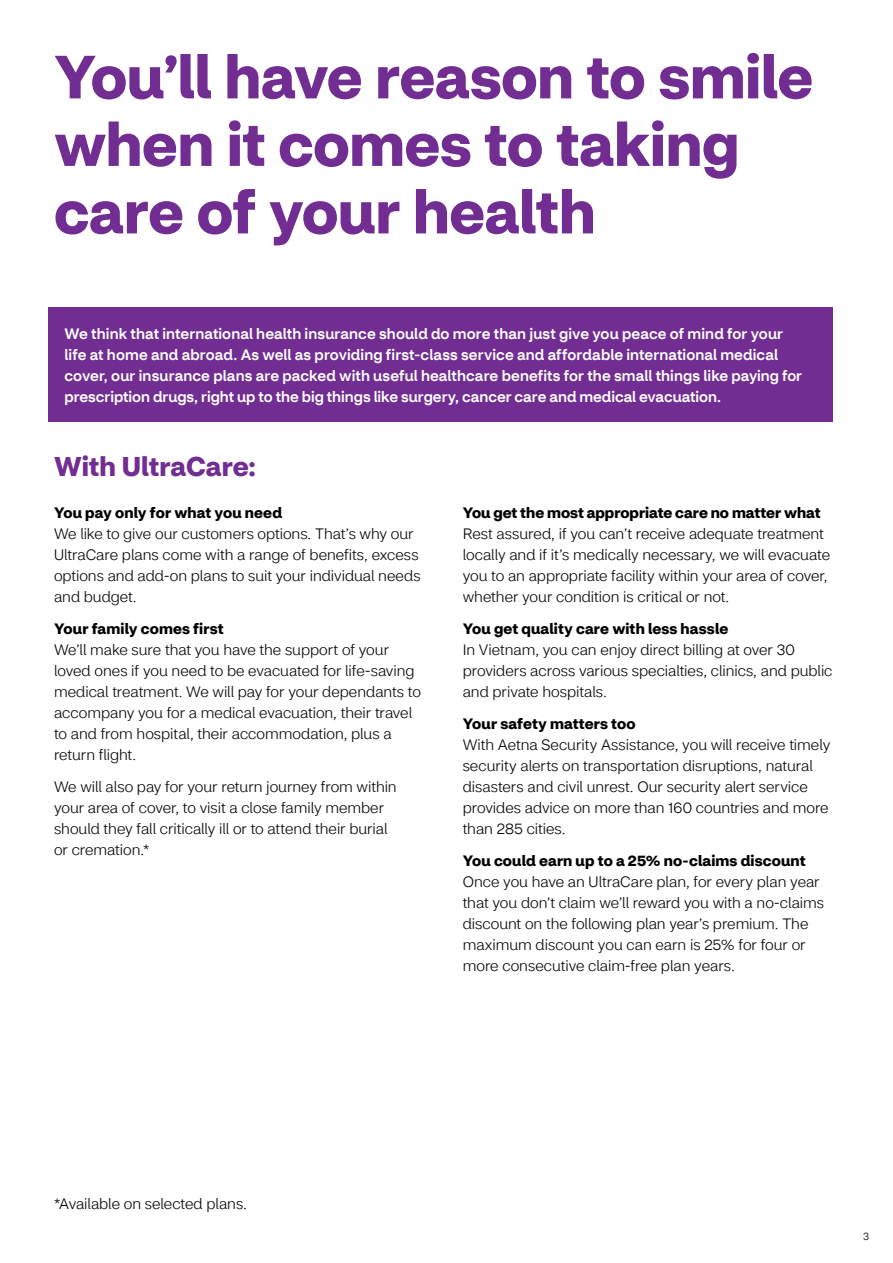
<style>
.page{position:relative;width:893px;height:1263px;background:#fff}
.page>*{position:absolute;margin:0;border:0;box-sizing:border-box;transform-origin:0 0}
.t1{font:700 60px/67.5px "CVS Health Sans";letter-spacing:-.005em;color:#712d91}
.t2{font:700 27px "CVS Health Sans";color:#712d91}
.t3{font:300 15px/21px "CVS Health Sans";color:#000}
.t4{font:500 15px/21px "CVS Health Sans";letter-spacing:.01em;color:#fff}
.t5{font:700 15px "CVS Health Sans";letter-spacing:.005em;color:#000}
.t6{font:300 10.5px "CVS Health Sans";color:#000}
</style>
<div class="page">
<div style="left:48px;top:307px;width:785px;height:115px;background:#712d91"></div>
<h2 class="t1" style="left:54px;top:44px;width:761px">You’ll have reason to smile when it comes to taking care of your health</h2>
<p class="t4" style="left:64px;top:323px;width:739px">We think that international health insurance should do more than just give you peace of mind for your life at home and abroad. As well as providing first-class service and affordable international medical cover, our insurance plans are packed with useful healthcare benefits for the small things like paying for prescription drugs, right up to the big things like surgery, cancer care and medical evacuation.</p>
<h3 class="t2" style="left:54px;top:449px;width:204px">With UltraCare:</h3>
<h4 class="t5" style="left:54px;top:504px;width:230px">You pay only for what you need</h4>
<p class="t3" style="left:54px;top:524px;width:368px">We like to give our customers options. That’s why our UltraCare plans come with a range of benefits, excess options and add-on plans to suit your individual needs and budget.</p>
<h4 class="t5" style="left:54px;top:619px;width:171px">Your family comes first</h4>
<p class="t3" style="left:54px;top:639px;width:368px">We’ll make sure that you have the support of your loved ones if you need to be evacuated for life-saving medical treatment. We will pay for your dependants to accompany you for a medical evacuation, their travel to and from hospital, their accommodation, plus a return flight.</p>
<p class="t3" style="left:54px;top:776px;width:344px">We will also pay for your return journey from within your area of cover, to visit a close family member should they fall critically ill or to attend their burial or cremation.*</p>
<h4 class="t5" style="left:463px;top:504px;width:359px">You get the most appropriate care no matter what</h4>
<p class="t3" style="left:463px;top:524px;width:369px">Rest assured, if you can’t receive adequate treatment locally and if it’s medically necessary, we will evacuate you to an appropriate facility within your area of cover, whether your condition is critical or not.</p>
<h4 class="t5" style="left:463px;top:619px;width:267px">You get quality care with less hassle</h4>
<p class="t3" style="left:463px;top:639px;width:371px">In Vietnam, you can enjoy direct billing at over 30 providers across various specialties, clinics, and public and private hospitals.</p>
<h4 class="t5" style="left:463px;top:714px;width:174px">Your safety matters too</h4>
<p class="t3" style="left:463px;top:734px;width:369px">With Aetna Security Assistance, you will receive timely security alerts on transportation disruptions, natural disasters and civil unrest. Our security alert service provides advice on more than 160 countries and more than 285 cities.</p>
<h4 class="t5" style="left:463px;top:851px;width:344px">You could earn up to a 25% no-claims discount</h4>
<p class="t3" style="left:463px;top:871px;width:363px">Once you have an UltraCare plan, for every plan year that you don’t claim we’ll reward you with a no-claims discount on the following plan year’s premium. The maximum discount you can earn is 25% for four or more consecutive claim-free plan years.</p>
<p class="t3" style="left:54px;top:1193px;width:195px">*Available on selected plans.</p>
<p class="t6" style="left:863px;top:1230px;width:7px">3</p>
</div>
